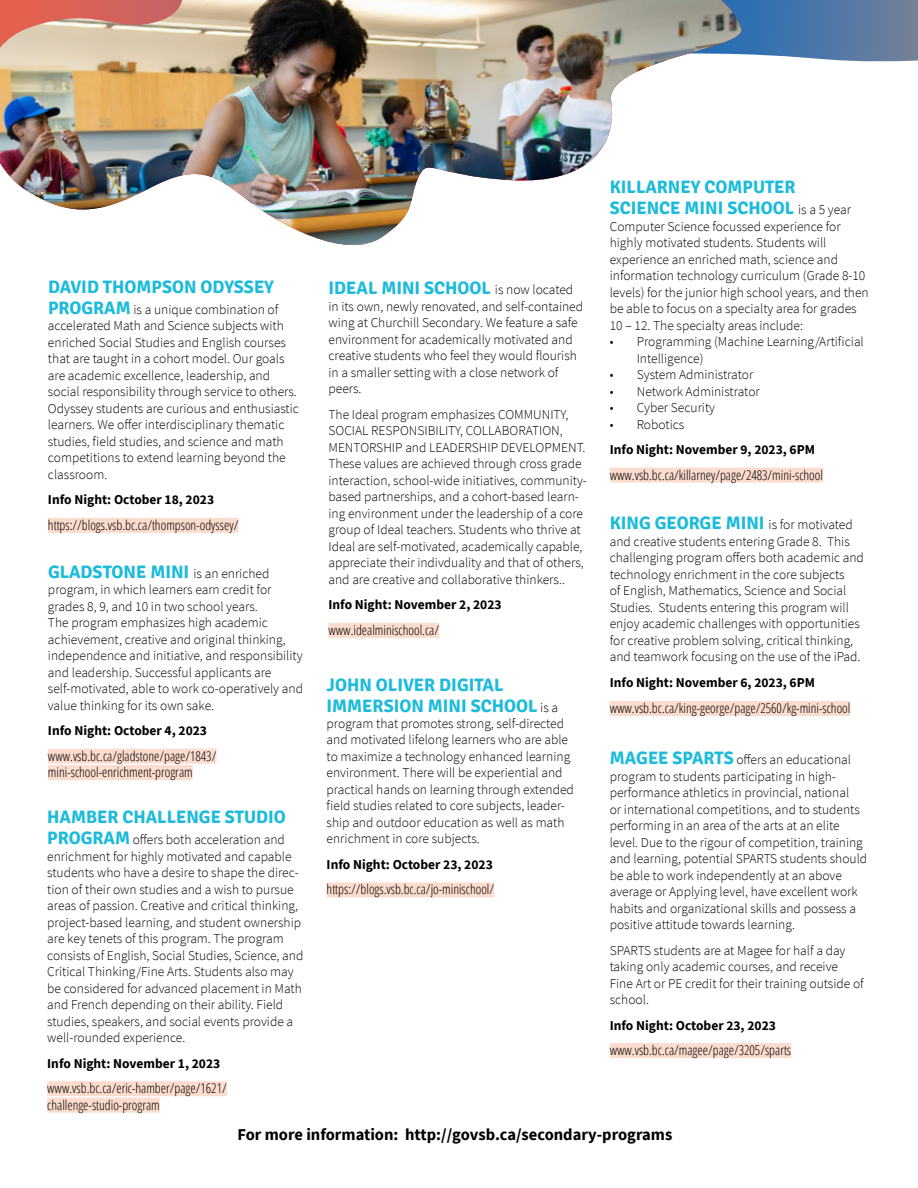
<style>
.page{position:relative;width:918px;height:1188px;background:#fff}
.page>*{position:absolute;margin:0;border:0;box-sizing:border-box;transform-origin:0 0}
.t1{font:700 18px/21px "Signika";color:#1cbbdb}
.t2{font:700 16.5px "Source Sans Pro";color:#000}
.t3{font:300 13.5px/16.5px "Source Sans Pro";color:#000}
.t4{font:300 13.5px/16.5px "Open Sans Condensed";color:#000}
.t5{font:700 13.5px "Source Sans Pro";color:#000}
.s1{font-family:"Signika";font-weight:700;font-size:18px;color:#1cbbdb}
.s2{font-family:"Source Sans Pro";font-weight:300;font-size:13.5px;color:#000}
</style>
<div class="page">
<svg style="left:756px;top:0;width:162px;height:62px"></svg>
<div style="left:48px;top:749px;width:168px;height:15px;background:#fcdcce"></div>
<div style="left:48px;top:765px;width:145px;height:15px;background:#fcdcce"></div>
<div style="left:47px;top:1081px;width:180px;height:15px;background:#fcdcce"></div>
<div style="left:47px;top:1098px;width:113px;height:15px;background:#fcdcce"></div>
<div style="left:328px;top:623px;width:111px;height:15px;background:#fcdcce"></div>
<div style="left:610px;top:468px;width:213px;height:15px;background:#fcdcce"></div>
<div style="left:610px;top:701px;width:240px;height:15px;background:#fcdcce"></div>
<div style="left:327px;top:883px;width:167px;height:15px;background:#fcdcce"></div>
<div style="left:610px;top:1043px;width:181px;height:15px;background:#fcdcce"></div>
<div style="left:48px;top:518px;width:190px;height:15px;background:#fcdcce"></div>
<img style="left:0;top:0;width:756px;height:246px">
<h1 class="t1" style="left:48px;top:277px;width:228px">DAVID THOMPSON ODYSSEY</h1>
<p class="t3" style="left:48px;top:301px;width:252px"><span class="s1">PROGRAM</span> is a unique combination of accelerated Math and Science subjects with enriched Social Studies and English courses that are taught in a cohort model. Our goals are academic excellence, leadership, and social responsibility through service to others.<br>Odyssey students are curious and enthusiastic learners. We offer interdisciplinary thematic studies, field studies, and science and math competitions to extend learning beyond the classroom.</p>
<p class="t5" style="left:48px;top:491px;width:168px">Info Night: October 18, 2023</p>
<p class="t4" style="left:48px;top:516px;width:192px">https://blogs.vsb.bc.ca/thompson-odyssey/</p>
<h1 class="t1" style="left:48px;top:561px;width:223px">GLADSTONE MINI <span class="s2">is an enriched</span></h1>
<p class="t3" style="left:48px;top:581px;width:257px">program, in which learners earn credit for grades 8, 9, and 10 in two school years.<br>The program emphasizes high academic achievement, creative and original thinking, independence and initiative, and responsibility and leadership. Successful applicants are self-motivated, able to work co-operatively and value thinking for its own sake.</p>
<p class="t5" style="left:48px;top:721px;width:161px">Info Night: October 4, 2023</p>
<p class="t4" style="left:48px;top:747px;width:170px">www.vsb.bc.ca/gladstone/page/1843/ mini-school-enrichment-program</p>
<h1 class="t1" style="left:47px;top:807px;width:240px">HAMBER CHALLENGE STUDIO</h1>
<p class="t3" style="left:47px;top:831px;width:258px"><span class="s1">PROGRAM</span> offers both acceleration and enrichment for highly motivated and capable students who have a desire to shape the direc&shy;tion of their own studies and a wish to pursue areas of passion. Creative and critical thinking, project-based learning, and student ownership are key tenets of this program. The program consists of English, Social Studies, Science, and Critical Thinking/Fine Arts. Students also may be considered for advanced placement in Math and French depending on their ability. Field studies, speakers, and social events provide a well-rounded experience.</p>
<p class="t5" style="left:47px;top:1054px;width:175px">Info Night: November 1, 2023</p>
<p class="t4" style="left:47px;top:1080px;width:181px">www.vsb.bc.ca/eric-hamber/page/1621/ challenge-studio-program</p>
<h1 class="t1" style="left:328px;top:278px;width:246px">IDEAL MINI SCHOOL <span class="s2">is now located</span></h1>
<p class="t3" style="left:329px;top:298px;width:256px">in its own, newly renovated, and self-contained wing at Churchill Secondary. We feature a safe environment for academically motivated and creative students who feel they would flourish in a smaller setting with a close network of peers.</p>
<p class="t3" style="left:329px;top:406px;width:260px">The Ideal program emphasizes COMMUNITY, SOCIAL RESPONSIBILITY, COLLABORATION, MENTORSHIP and LEADERSHIP DEVELOPMENT.<br>These values are achieved through cross grade interaction, school-wide initiatives, community&shy;based partnerships, and a cohort-based learn&shy;ing environment under the leadership of a core group of Ideal teachers. Students who thrive at Ideal are self-motivated, academically capable, appreciate their indivduality and that of others, and are creative and collaborative thinkers..</p>
<p class="t5" style="left:329px;top:596px;width:175px">Info Night: November 2, 2023</p>
<p class="t4" style="left:329px;top:621px;width:112px">www.idealminischool.ca/</p>
<h1 class="t1" style="left:327px;top:674px;width:233px">JOHN OLIVER DIGITAL<br>IMMERSION MINI SCHOOL <span class="s2">is a</span></h1>
<p class="t3" style="left:327px;top:715px;width:249px">program that promotes strong, self-directed and motivated lifelong learners who are able to maximize a technology enhanced learning environment. There will be experiential and practical hands on learning through extended field studies related to core subjects, leader&shy;ship and outdoor education as well as math enrichment in core subjects.</p>
<p class="t5" style="left:327px;top:855px;width:168px">Info Night: October 23, 2023</p>
<p class="t4" style="left:327px;top:881px;width:169px">https://blogs.vsb.bc.ca/jo-minischool/</p>
<h1 class="t1" style="left:610px;top:177px;width:243px">KILLARNEY COMPUTER<br>SCIENCE MINI SCHOOL <span class="s2">is a 5 year</span></h1>
<p class="t3" style="left:610px;top:218px;width:261px">Computer Science focussed experience for highly motivated students. Students will experience an enriched math, science and information technology curriculum (Grade 8-10 levels) for the junior high school years, and then be able to focus on a specialty area for grades 10 – 12. The specialty areas include:</p>
<p class="t3" style="left:637px;top:333px;width:229px;text-indent:-27px">• Programming (Machine Learning/Artificial<br>Intelligence)</p>
<p class="t3" style="left:610px;top:366px;width:145px">• System Administrator</p>
<p class="t3" style="left:610px;top:383px;width:152px">• Network Administrator</p>
<p class="t3" style="left:610px;top:399px;width:107px">• Cyber Security</p>
<p class="t3" style="left:610px;top:416px;width:76px">• Robotics</p>
<p class="t5" style="left:610px;top:440px;width:207px">Info Night: November 9, 2023, 6PM</p>
<p class="t4" style="left:610px;top:466px;width:215px">www.vsb.bc.ca/killarney/page/2483/mini-school</p>
<h1 class="t1" style="left:610px;top:513px;width:245px">KING GEORGE MINI <span class="s2">is for motivated</span></h1>
<p class="t3" style="left:610px;top:533px;width:256px">and creative students entering Grade 8. This challenging program offers both academic and technology enrichment in the core subjects<br>of English, Mathematics, Science and Social Studies. Students entering this program will enjoy academic challenges with opportunities for creative problem solving, critical thinking, and teamwork focusing on the use of the iPad.</p>
<p class="t5" style="left:610px;top:674px;width:207px">Info Night: November 6, 2023, 6PM</p>
<p class="t4" style="left:610px;top:699px;width:242px">www.vsb.bc.ca/king-george/page/2560/kg-mini-school</p>
<p class="t3" style="left:610px;top:751px;width:259px"><span class="s1">MAGEE SPARTS</span> offers an educational program to students participating in high&shy;performance athletics in provincial, national<br>or international competitions, and to students performing in an area of the arts at an elite level. Due to the rigour of competition, training and learning, potential SPARTS students should be able to work independently at an above average or Applying level, have excellent work habits and organizational skills and possess a positive attitude towards learning.</p>
<p class="t3" style="left:610px;top:942px;width:256px">SPARTS students are at Magee for half a day taking only academic courses, and receive Fine Art or PE credit for their training outside of school.</p>
<p class="t5" style="left:610px;top:1016px;width:168px">Info Night: October 23, 2023</p>
<p class="t4" style="left:610px;top:1041px;width:183px">www.vsb.bc.ca/magee/page/3205/sparts</p>
<p class="t2" style="left:237px;top:1123px;width:436px">For more information: http://govsb.ca/secondary-programs</p>
</div>
